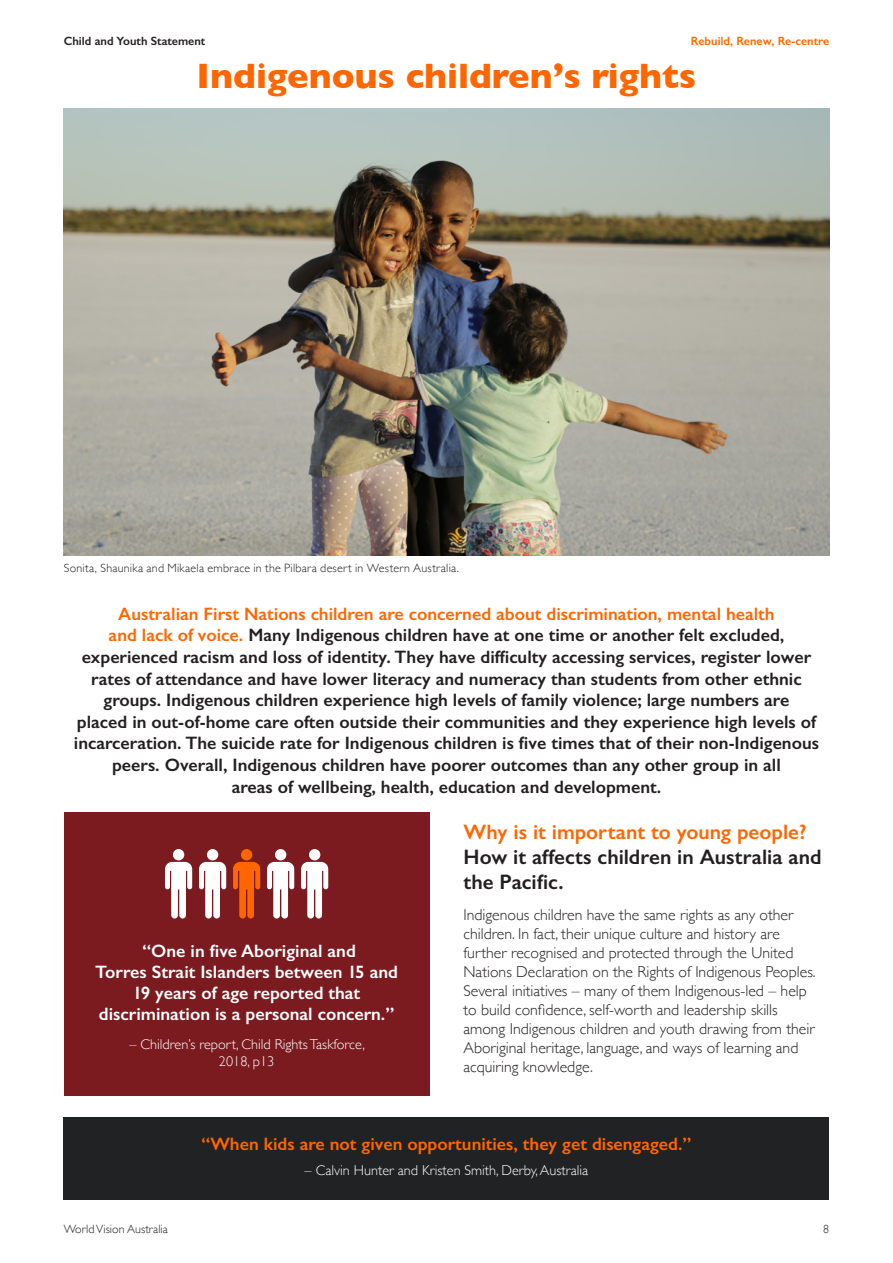
<style>
.page{position:relative;width:893px;height:1263px;background:#fff}
.page>*{position:absolute;margin:0;border:0;box-sizing:border-box;transform-origin:0 0}
.Head_A{font:700 36px "Gill Sans";color:#f60}
.Subhead_A{font:600 21px/25.2px "Gill Sans";color:#231f20}
.Intro_para_12pt{font:600 18px/21.6px "Gill Sans";color:#231f20;text-align:center}
.pull_quote_10_5pt{font:600 18px/21px "Gill Sans";color:#fff;text-align:center}
.pull_quote_10_5pt-2{font:600 18px "Gill Sans";color:#f60}
.Body_copy{font:300 15.75px/18.9px "Gill Sans";color:#231f20}
.pull_quote_credit{font:300 14.25px/17.2px "Gill Sans";color:#fff;text-align:center}
.Subhead_A-2{font:300 12px "Gill Sans";letter-spacing:.02em;color:#231f20}
.t1{font:600 12px "Gill Sans";color:#f60}
.t2{font:600 12px "Gill Sans";color:#231f20}
.Subhead_A-3{font:300 12px "Gill Sans";color:#231f20}
.s1{color:#f60}
</style>
<div class="page">
<img style="left:64px;top:108px;width:765px;height:448px">
<div style="left:64px;top:812px;width:365px;height:284px;background:#7b1b20"></div>
<div style="left:64px;top:1117px;width:765px;height:82px;background:#212223"></div>
<div style="left:207px;top:849px;width:11px;height:11px;background:#fff;border-radius:50%"></div>
<svg style="left:199px;top:862px;width:27px;height:57px"></svg>
<div style="left:241px;top:849px;width:11px;height:11px;background:#f60;border-radius:50%"></div>
<svg style="left:233px;top:862px;width:27px;height:57px"></svg>
<div style="left:275px;top:849px;width:11px;height:11px;background:#fff;border-radius:50%"></div>
<svg style="left:267px;top:862px;width:27px;height:57px"></svg>
<div style="left:309px;top:849px;width:11px;height:11px;background:#fff;border-radius:50%"></div>
<svg style="left:301px;top:862px;width:27px;height:57px"></svg>
<div style="left:173px;top:849px;width:11px;height:11px;background:#fff;border-radius:50%"></div>
<svg style="left:165px;top:862px;width:27px;height:57px"></svg>
<p class="t2" style="left:64px;top:34px;width:143px">Child and Youth Statement</p>
<p class="t1" style="left:691px;top:34px;width:140px">Rebuild, Renew, Re-centre</p>
<p class="Head_A" style="left:197px;top:48px;width:501px">Indigenous children’s rights</p>
<p class="Subhead_A-2" style="left:64px;top:559px;width:397px">Sonita, Shaunika and Mikaela embrace in the Pilbara desert in Western Australia.</p>
<p class="Intro_para_12pt" style="left:74px;top:603px;width:747px"><span class="s1">Australian First Nations children are concerned about discrimination, mental health<br>and lack of voice.</span> Many Indigenous children have at one time or another felt excluded, experienced racism and loss of identity. They have difficulty accessing services, register lower rates of attendance and have lower literacy and numeracy than students from other ethnic groups. Indigenous children experience high levels of family violence; large numbers are<br>placed in out-of-home care often outside their communities and they experience high levels of incarceration. The suicide rate for Indigenous children is five times that of their non-Indigenous peers. Overall, Indigenous children have poorer outcomes than any other group in all<br>areas of wellbeing, health, education and development.</p>
<p class="Subhead_A" style="left:463px;top:819px;width:360px"><span class="s1">Why is it important to young people?<br></span>How it affects children in Australia and the Pacific.</p>
<p class="Body_copy" style="left:463px;top:905px;width:354px">Indigenous children have the same rights as any other children. In fact, their unique culture and history are further recognised and protected through the United Nations Declaration on the Rights of Indigenous Peoples.<br>Several initiatives – many of them Indigenous-led – help to build confidence, self-worth and leadership skills among Indigenous children and youth drawing from their Aboriginal heritage, language, and ways of learning and acquiring knowledge.</p>
<p class="pull_quote_10_5pt" style="left:95px;top:940px;width:304px">“One in five Aboriginal and<br>Torres Strait Islanders between 15 and 19 years of age reported that discrimination is a personal concern.”</p>
<p class="pull_quote_credit" style="left:130px;top:1035px;width:237px">– Children’s report, Child Rights Taskforce,<br>2018, p13</p>
<p class="pull_quote_10_5pt-2" style="left:201px;top:1132px;width:491px">“When kids are not given opportunities, they get disengaged.”</p>
<p class="pull_quote_credit" style="left:305px;top:1161px;width:285px">– Calvin Hunter and Kristen Smith, Derby, Australia</p>
<p class="Subhead_A-3" style="left:64px;top:1220px;width:106px">World Vision Australia</p>
<p class="Subhead_A-2" style="left:823px;top:1220px;width:7px">8</p>
</div>
